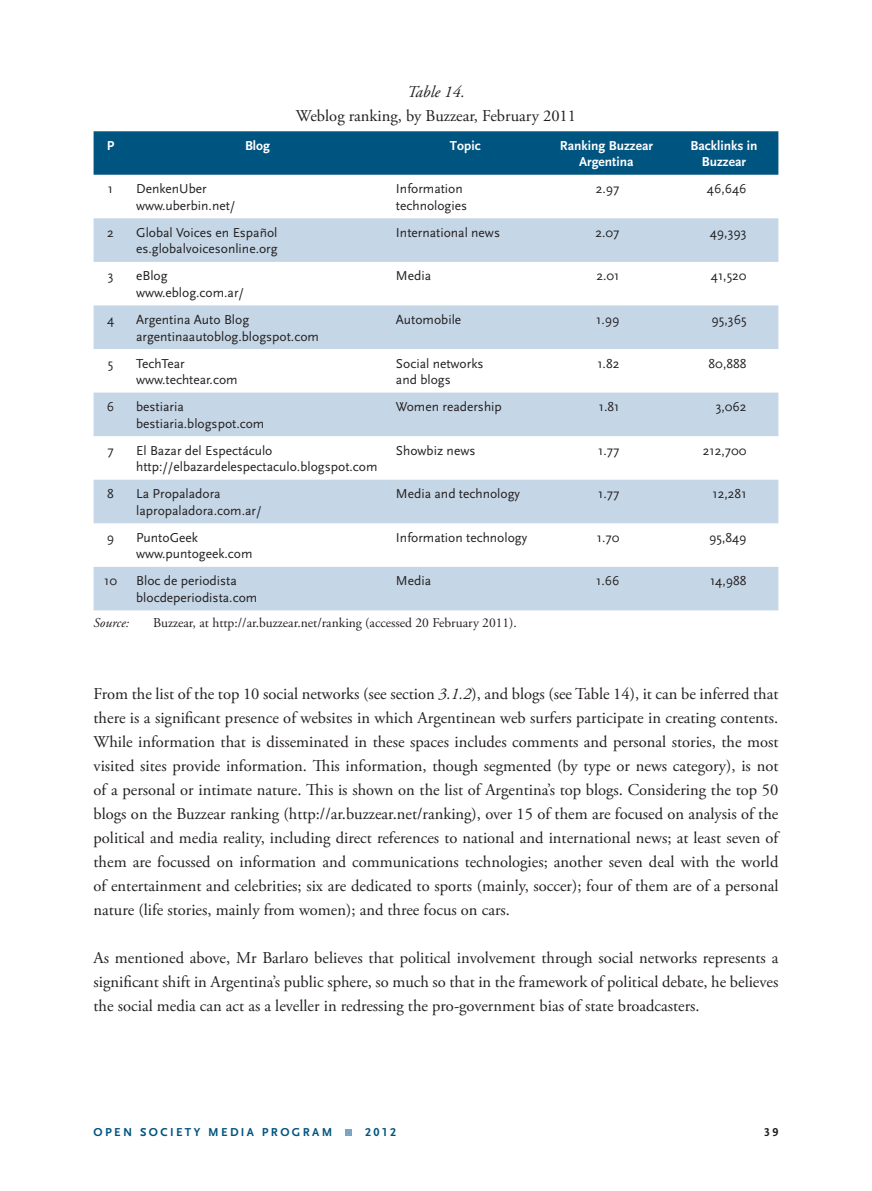
<style>
.page{position:relative;width:872px;height:1191px;background:#fff}
.page>*{position:absolute;margin:0;border:0;box-sizing:border-box;transform-origin:0 0}
.t1{font:16.5px/24px "Adobe Garamond Pro";color:#231f20;text-align:justify}
.t2{font:italic 16.5px "Adobe Garamond Pro";color:#231f20}
.t3{font:13.5px/16.5px "Scala Sans";color:#231f20}
.t4{font:13.5px "Adobe Garamond Pro";color:#231f20}
.t5{font:700 13.5px/16.5px "Scala Sans";color:#fff;text-align:center}
.t6{font:italic 13.5px "Adobe Garamond Pro";color:#231f20}
.t7{font:700 12px "Scala Sans LF";letter-spacing:.2em;color:#005480}
.t8{font:700 12px "Scala Sans LF";color:#231f20}
.s1{font-style:italic}
</style>
<div class="page">
<div style="left:345px;top:1129px;width:7px;height:7px;background:#7aa5c4"></div>
<div style="left:94px;top:131px;width:684px;height:44px;background:#005480"></div>
<svg style="left:94px;top:218px;width:684px;height:392px;fill:#c5d6e6"></svg>
<p class="t2" style="left:407px;top:85px;width:59px">Table 14.</p>
<p class="t1" style="left:296px;top:105px;width:282px">Weblog ranking, by Buzzear, February 2011</p>
<p class="t5" style="left:107px;top:138px;width:9px">P</p>
<p class="t5" style="left:245px;top:138px;width:27px">Blog</p>
<p class="t5" style="left:450px;top:138px;width:32px">Topic</p>
<p class="t5" style="left:560px;top:138px;width:95px">Ranking Buzzear<br>Argentina</p>
<p class="t5" style="left:690px;top:138px;width:69px">Backlinks in<br>Buzzear</p>
<p class="t3" style="left:108px;top:182px;width:7px">1</p>
<p class="t3" style="left:136px;top:182px;width:101px">DenkenUber www.uberbin.net/</p>
<p class="t3" style="left:396px;top:182px;width:73px">Information technologies</p>
<p class="t3" style="left:595px;top:182px;width:25px">2.97</p>
<p class="t3" style="left:707px;top:182px;width:41px">46,646</p>
<p class="t3" style="left:107px;top:225px;width:8px">2</p>
<p class="t3" style="left:136px;top:225px;width:143px">Global Voices en Español es.globalvoicesonline.org</p>
<p class="t3" style="left:396px;top:225px;width:106px">International news</p>
<p class="t3" style="left:595px;top:225px;width:26px">2.07</p>
<p class="t3" style="left:710px;top:225px;width:38px">49,393</p>
<p class="t3" style="left:108px;top:269px;width:7px">3</p>
<p class="t3" style="left:136px;top:269px;width:109px">eBlog www.eblog.com.ar/</p>
<p class="t3" style="left:396px;top:269px;width:37px">Media</p>
<p class="t3" style="left:596px;top:269px;width:25px">2.01</p>
<p class="t3" style="left:711px;top:269px;width:37px">41,520</p>
<p class="t3" style="left:107px;top:312px;width:9px">4</p>
<p class="t3" style="left:136px;top:312px;width:184px">Argentina Auto Blog argentinaautoblog.blogspot.com</p>
<p class="t3" style="left:396px;top:312px;width:67px">Automobile</p>
<p class="t3" style="left:596px;top:312px;width:25px">1.99</p>
<p class="t3" style="left:711px;top:312px;width:37px">95,365</p>
<p class="t3" style="left:108px;top:356px;width:7px">5</p>
<p class="t3" style="left:136px;top:356px;width:103px">TechTear www.techtear.com</p>
<p class="t3" style="left:396px;top:356px;width:89px">Social networks and blogs</p>
<p class="t3" style="left:597px;top:356px;width:24px">1.82</p>
<p class="t3" style="left:708px;top:356px;width:40px">80,888</p>
<p class="t3" style="left:107px;top:400px;width:9px">6</p>
<p class="t3" style="left:136px;top:400px;width:130px">bestiaria bestiaria.blogspot.com</p>
<p class="t3" style="left:396px;top:400px;width:107px">Women readership</p>
<p class="t3" style="left:599px;top:400px;width:22px">1.81</p>
<p class="t3" style="left:715px;top:400px;width:32px">3,062</p>
<p class="t3" style="left:107px;top:443px;width:8px">7</p>
<p class="t3" style="left:136px;top:443px;width:243px">El Bazar del Espectáculo http://elbazardelespectaculo.blogspot.com</p>
<p class="t3" style="left:396px;top:443px;width:81px">Showbiz news</p>
<p class="t3" style="left:598px;top:443px;width:23px">1.77</p>
<p class="t3" style="left:703px;top:443px;width:45px">212,700</p>
<p class="t3" style="left:107px;top:487px;width:8px">8</p>
<p class="t3" style="left:136px;top:487px;width:127px">La Propaladora lapropaladora.com.ar/</p>
<p class="t3" style="left:396px;top:487px;width:126px">Media and technology</p>
<p class="t3" style="left:598px;top:487px;width:23px">1.77</p>
<p class="t3" style="left:712px;top:487px;width:36px">12,281</p>
<p class="t3" style="left:107px;top:530px;width:9px">9</p>
<p class="t3" style="left:136px;top:530px;width:118px">PuntoGeek www.puntogeek.com</p>
<p class="t3" style="left:396px;top:530px;width:133px">Information technology</p>
<p class="t3" style="left:597px;top:530px;width:24px">1.70</p>
<p class="t3" style="left:709px;top:530px;width:39px">95,849</p>
<p class="t3" style="left:104px;top:574px;width:14px">10</p>
<p class="t3" style="left:136px;top:574px;width:123px">Bloc de periodista blocdeperiodista.com</p>
<p class="t3" style="left:396px;top:574px;width:37px">Media</p>
<p class="t3" style="left:596px;top:574px;width:25px">1.66</p>
<p class="t3" style="left:710px;top:574px;width:38px">14,988</p>
<p class="t6" style="left:94px;top:617px;width:37px">Source:</p>
<p class="t4" style="left:153px;top:617px;width:365px">Buzzear, at http://ar.buzzear.net/ranking (accessed 20 February 2011).</p>
<p class="t1" style="left:94px;top:683px;width:686px">From the list of the top 10 social networks (see section <span class="s1">3.1.2</span>), and blogs (see Table 14), it can be inferred that there is a significant presence of websites in which Argentinean web surfers participate in creating contents.<br>While information that is disseminated in these spaces includes comments and personal stories, the most visited sites provide information. This information, though segmented (by type or news category), is not of a personal or intimate nature. This is shown on the list of Argentina’s top blogs. Considering the top 50 blogs on the Buzzear ranking (http://ar.buzzear.net/ranking), over 15 of them are focused on analysis of the political and media reality, including direct references to national and international news; at least seven of them are focussed on information and communications technologies; another seven deal with the world of entertainment and celebrities; six are dedicated to sports (mainly, soccer); four of them are of a personal nature (life stories, mainly from women); and three focus on cars.</p>
<p class="t1" style="left:94px;top:947px;width:686px">As mentioned above, Mr Barlaro believes that political involvement through social networks represents a significant shift in Argentina’s public sphere, so much so that in the framework of political debate, he believes the social media can act as a leveller in redressing the pro-government bias of state broadcasters.</p>
<p class="t7" style="left:94px;top:1127px;width:240px">OPEN SOCIETY MEDIA PROGRAM</p>
<p class="t7" style="left:365px;top:1127px;width:33px">2012</p>
<p class="t8" style="left:764px;top:1127px;width:16px">39</p>
</div>
